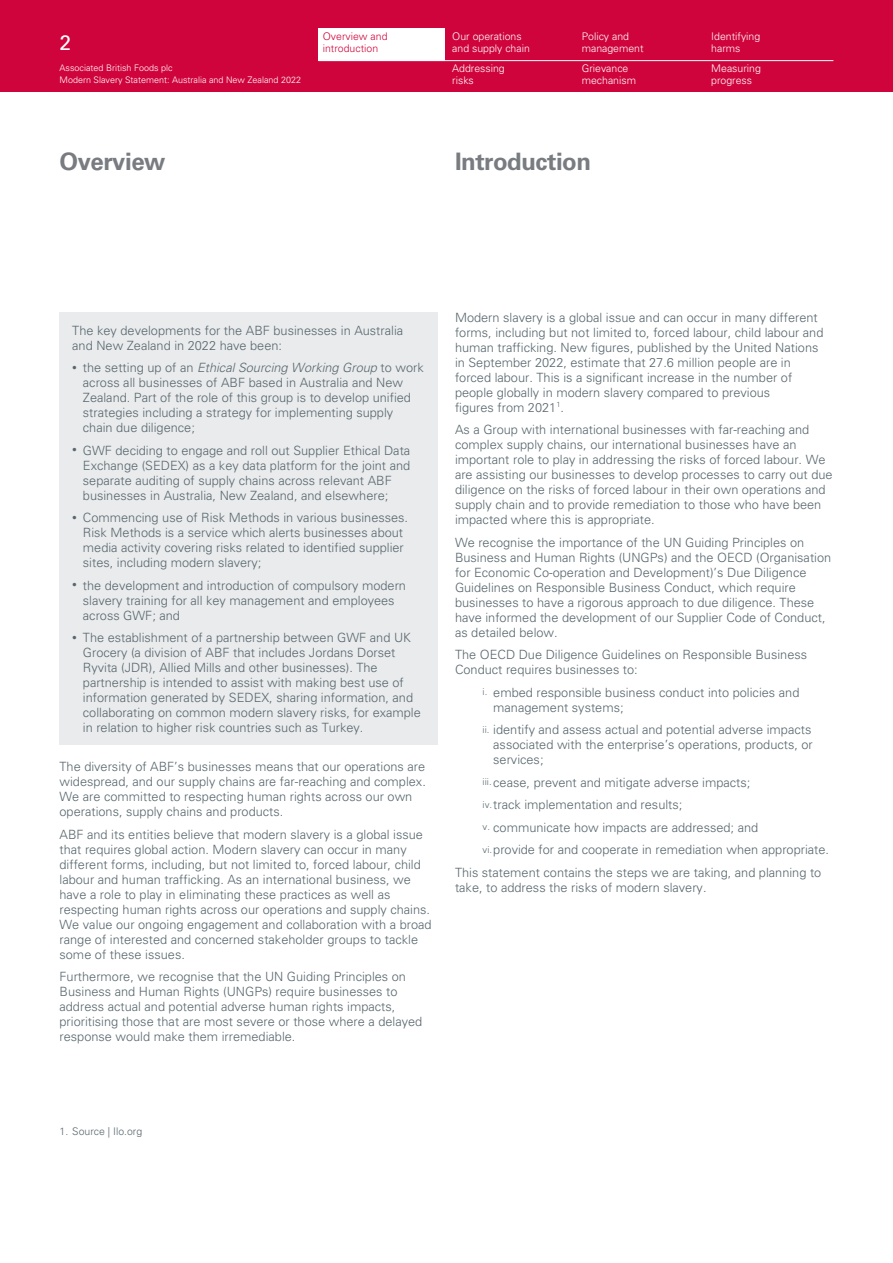
<style>
.page{position:relative;width:893px;height:1263px;background:#fff}
.page>*{position:absolute;margin:0;border:0;box-sizing:border-box;transform-origin:0 0}
.t1{font:700 24px "Univers LT Std";letter-spacing:-.02em;color:#787c81}
.t2{font:21px "Univers LT Std";color:#fff}
.t3{font:300 12.75px/15px "Univers LT Std";color:#58676d}
.t4{font:300 10.5px/12px "Univers LT Std";color:#fff}
.t5{font:300 10.5px/12px "Univers LT Std";color:#d0043c}
.t6{font:300 10.5px "Univers LT Std";color:#58676d}
.t7{font:300 9px/12px "Univers LT Std";color:#fff}
.s1{font-size:9.6px}
.s2{font-style:italic}
</style>
<div class="page">
<div style="left:0;top:0;width:893px;height:91px;background:#d0043c"></div>
<div style="left:318px;top:28px;width:127px;height:32px;background:#fff"></div>
<hr style="left:318px;top:60px;width:515px;height:1px;background:#fff">
<div style="left:60px;top:313px;width:378px;height:432px;background:#e9ebed"></div>
<p class="t4" style="left:452px;top:30px;width:79px">Our operations and supply chain</p>
<p class="t5" style="left:323px;top:30px;width:66px">Overview and introduction</p>
<p class="t4" style="left:582px;top:30px;width:63px">Policy and management</p>
<h2 class="t2" style="left:60px;top:30px;width:13px">2</h2>
<p class="t7" style="left:60px;top:62px;width:243px">Associated British Foods plc<br>Modern Slavery Statement: Australia and New Zealand 2022</p>
<p class="t4" style="left:582px;top:63px;width:56px">Grievance mechanism</p>
<p class="t4" style="left:452px;top:63px;width:54px">Addressing risks</p>
<p class="t4" style="left:711px;top:30px;width:51px">Identifying harms</p>
<p class="t4" style="left:711px;top:63px;width:51px">Measuring progress</p>
<h1 class="t1" style="left:60px;top:148px;width:108px">Overview</h1>
<h1 class="t1" style="left:455px;top:148px;width:138px">Introduction</h1>
<p class="t3" style="left:72px;top:322px;width:332px">The key developments for the ABF businesses in Australia and New Zealand in 2022 have been:</p>
<p class="t3" style="left:83px;top:360px;width:342px;text-indent:-11px"><span class="s1">•</span> the setting up of an <span class="s2">Ethical Sourcing Working Group</span> to work across all businesses of ABF based in Australia and New Zealand. Part of the role of this group is to develop unified strategies including a strategy for implementing supply chain due diligence;</p>
<p class="t3" style="left:83px;top:442px;width:329px;text-indent:-11px"><span class="s1">•</span> GWF deciding to engage and roll out Supplier Ethical Data Exchange (SEDEX) as a key data platform for the joint and separate auditing of supply chains across relevant ABF businesses in Australia, New Zealand, and elsewhere;</p>
<p class="t3" style="left:83px;top:510px;width:327px;text-indent:-11px"><span class="s1">•</span> Commencing use of Risk Methods in various businesses.<br>Risk Methods is a service which alerts businesses about media activity covering risks related to identified supplier sites, including modern slavery;</p>
<p class="t3" style="left:83px;top:577px;width:325px;text-indent:-11px"><span class="s1">•</span> the development and introduction of compulsory modern slavery training for all key management and employees across GWF; and</p>
<p class="t3" style="left:83px;top:630px;width:339px;text-indent:-11px"><span class="s1">•</span> The establishment of a partnership between GWF and UK Grocery (a division of ABF that includes Jordans Dorset Ryvita (JDR), Allied Mills and other businesses). The partnership is intended to assist with making best use of information generated by SEDEX, sharing information, and collaborating on common modern slavery risks, for example in relation to higher risk countries such as Turkey.</p>
<p class="t3" style="left:60px;top:759px;width:368px">The diversity of ABF’s businesses means that our operations are widespread, and our supply chains are far-reaching and complex.<br>We are committed to respecting human rights across our own operations, supply chains and products.</p>
<p class="t3" style="left:60px;top:826px;width:374px">ABF and its entities believe that modern slavery is a global issue that requires global action. Modern slavery can occur in many different forms, including, but not limited to, forced labour, child labour and human trafficking. As an international business, we have a role to play in eliminating these practices as well as respecting human rights across our operations and supply chains.<br>We value our ongoing engagement and collaboration with a broad range of interested and concerned stakeholder groups to tackle some of these issues.</p>
<p class="t3" style="left:60px;top:969px;width:364px">Furthermore, we recognise that the UN Guiding Principles on Business and Human Rights (UNGPs) require businesses to address actual and potential adverse human rights impacts, prioritising those that are most severe or those where a delayed response would make them irremediable.</p>
<p class="t3" style="left:455px;top:309px;width:370px">Modern slavery is a global issue and can occur in many different forms, including but not limited to, forced labour, child labour and human trafficking. New figures, published by the United Nations in September 2022, estimate that 27.6 million people are in forced labour. This is a significant increase in the number of people globally in modern slavery compared to previous<br>figures from 2021<sup>1</sup>.</p>
<p class="t3" style="left:455px;top:422px;width:379px">As a Group with international businesses with far-reaching and complex supply chains, our international businesses have an important role to play in addressing the risks of forced labour. We are assisting our businesses to develop processes to carry out due diligence on the risks of forced labour in their own operations and supply chain and to provide remediation to those who have been impacted where this is appropriate.</p>
<p class="t3" style="left:455px;top:534px;width:378px">We recognise the importance of the UN Guiding Principles on Business and Human Rights (UNGPs) and the OECD (Organisation for Economic Co-operation and Development)’s Due Diligence Guidelines on Responsible Business Conduct, which require businesses to have a rigorous approach to due diligence. These have informed the development of our Supplier Code of Conduct, as detailed below.</p>
<p class="t3" style="left:455px;top:647px;width:354px">The OECD Due Diligence Guidelines on Responsible Business<br>Conduct requires businesses to:</p>
<p class="t3" style="left:493px;top:684px;width:308px;text-indent:-11px"><span class="s1">i.</span> embed responsible business conduct into policies and management systems;</p>
<p class="t3" style="left:493px;top:722px;width:321px;text-align:justify;text-indent:-11px"><span class="s1">ii.</span> identify and assess actual and potential adverse impacts associated with the enterprise’s operations, products, or services;</p>
<p class="t3" style="left:483px;top:774px;width:269px"><span class="s1">iii.</span> cease, prevent and mitigate adverse impacts;</p>
<p class="t3" style="left:483px;top:797px;width:201px"><span class="s1">iv.</span>track implementation and results;</p>
<p class="t3" style="left:483px;top:819px;width:277px"><span class="s1">v.</span> communicate how impacts are addressed; and</p>
<p class="t3" style="left:483px;top:842px;width:348px"><span class="s1">vi.</span>provide for and cooperate in remediation when appropriate.</p>
<p class="t3" style="left:455px;top:864px;width:368px">This statement contains the steps we are taking, and planning to</p>
<p class="t3" style="left:455px;top:879px;width:253px">take, to address the risks of modern slavery.</p>
<p class="t6" style="left:60px;top:1124px;width:84px">1. Source | Ilo.org</p>
</div>
